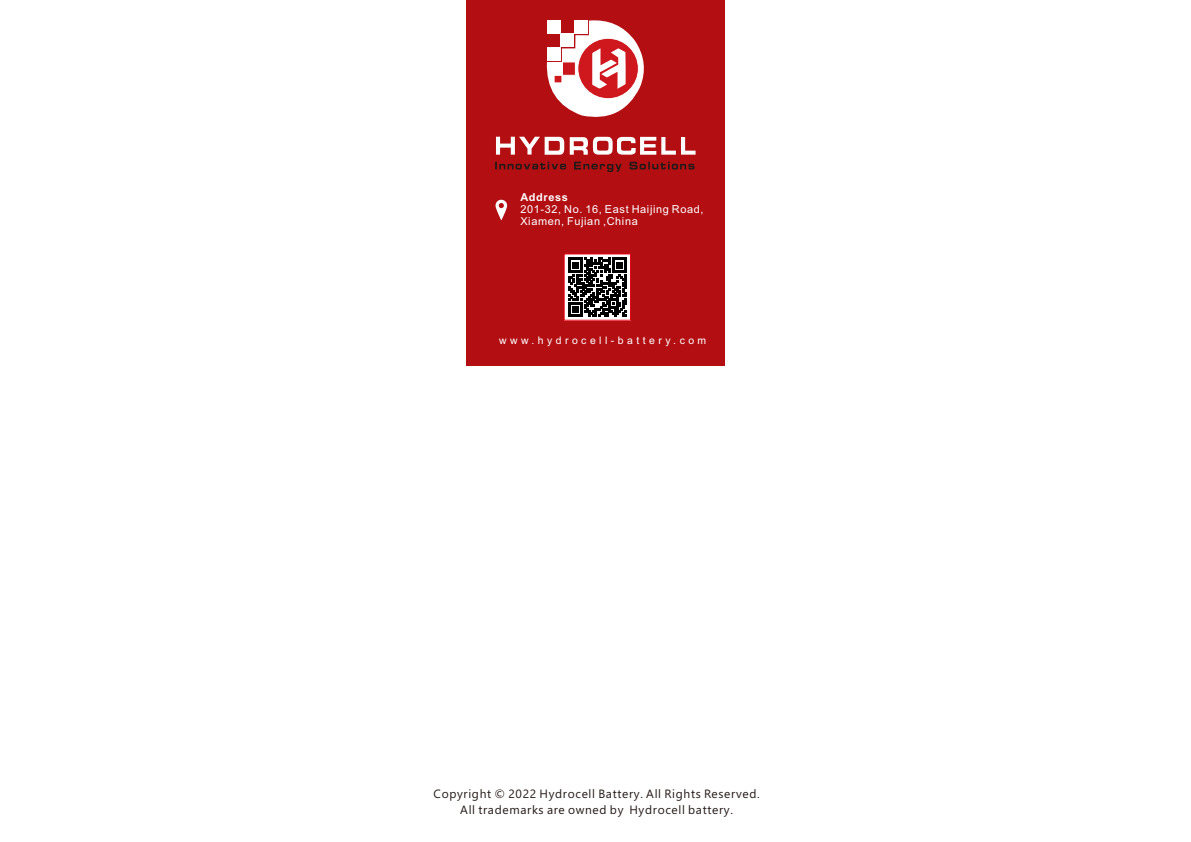
<style>
.page{position:relative;width:1191px;height:842px;background:#fff}
.page>*{position:absolute;margin:0;border:0;box-sizing:border-box;transform-origin:0 0}
.t1{font:12px/16px "Segoe UI";letter-spacing:.055em;color:#231916;text-align:center}
.t2{font:10.9px/12.2px "Arial";letter-spacing:.055em;color:#fff}
.t3{font:700 10.9px "Arial";letter-spacing:.055em;color:#fff}
.t4{font:10.4px "Arial";letter-spacing:.335em;color:#fff}
</style>
<div class="page">
<div style="left:466px;top:0;width:258px;height:366px;background:#b30f13"></div>
<svg style="left:546px;top:20px;width:98px;height:97px"></svg>
<svg style="left:566px;top:256px;width:63px;height:62px"></svg>
<svg style="left:568px;top:258px;width:58px;height:58px;background:#494949"></svg>
<svg style="left:495px;top:200px;width:12px;height:20px"></svg>
<svg style="left:496px;top:137px;width:199px;height:18px"></svg>
<svg style="left:495px;top:162px;width:199px;height:10px"></svg>
<p class="t3" style="left:520px;top:193px;width:49px">Address</p>
<p class="t2" style="left:520px;top:204px;width:185px">201-32, No. 16, East Haijing Road,<br>Xiamen, Fujian ,China</p>
<p class="t4" style="left:499px;top:337px;width:209px">www.hydrocell-battery.com</p>
<p class="t1" style="left:433px;top:787px;width:328px">Copyright © 2022 Hydrocell Battery. All Rights Reserved.<br>All trademarks are owned by Hydrocell battery.</p>
</div>
